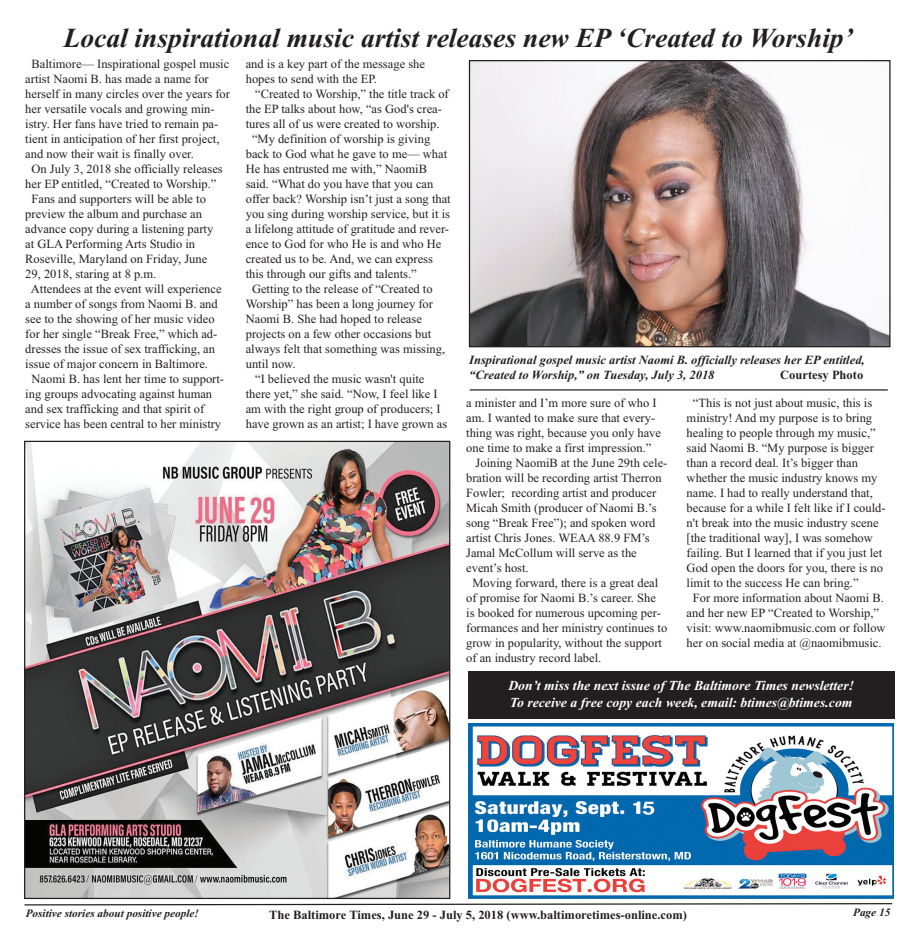
<style>
.page{position:relative;width:917px;height:947px;background:#fff}
.page>*{position:absolute;margin:0;border:0;box-sizing:border-box;transform-origin:0 0}
.t1{font:italic 700 27.5px "Times New Roman";color:#231f20}
.t2{font:italic 700 13.75px/16.5px "Times New Roman";color:#fff}
.t3{font:12.5px "Times New Roman";color:#231f20}
.t4{font:italic 700 12.5px/15px "Times New Roman";color:#231f20}
.t5{font:700 12.5px "Times New Roman";color:#231f20}
.t6{font:italic 700 11.25px "Times New Roman";color:#231f20}
</style>
<div class="page">
<img style="left:26px;top:443px;width:422px;height:454px">
<svg style="left:24px;top:903px;width:869px;height:3px"></svg>
<img style="left:470px;top:62px;width:418px;height:283px">
<div style="left:468px;top:60px;width:422px;height:287px;border:1px solid #231f20"></div>
<hr style="left:469px;top:389px;width:418px;height:1px;background:#231f20">
<div style="left:468px;top:672px;width:426px;height:47px;background:#231f20"></div>
<img style="left:468px;top:723px;width:425px;height:175px">
<p class="t1" style="left:63px;top:28px;width:790px">Local inspirational music artist releases new EP ‘Created to Worship’</p>
<p class="t3" style="left:32px;top:59px;width:199px">Baltimore— Inspirational gospel music</p>
<p class="t3" style="left:25px;top:74px;width:185px">artist Naomi B. has made a name for</p>
<p class="t3" style="left:25px;top:89px;width:206px">herself in many circles over the years for</p>
<p class="t3" style="left:25px;top:104px;width:191px">her versatile vocals and growing min-</p>
<p class="t3" style="left:25px;top:119px;width:194px">istry. Her fans have tried to remain pa-</p>
<p class="t3" style="left:25px;top:134px;width:196px">tient in anticipation of her first project,</p>
<p class="t3" style="left:25px;top:149px;width:170px">and now their wait is finally over.</p>
<p class="t3" style="left:32px;top:164px;width:193px">On July 3, 2018 she officially releases</p>
<p class="t3" style="left:25px;top:179px;width:192px">her EP entitled, “Created to Worship.”</p>
<p class="t3" style="left:32px;top:194px;width:176px">Fans and supporters will be able to</p>
<p class="t3" style="left:25px;top:209px;width:178px">preview the album and purchase an</p>
<p class="t3" style="left:25px;top:224px;width:189px">advance copy during a listening party</p>
<p class="t3" style="left:25px;top:239px;width:171px">at GLA Performing Arts Studio in</p>
<p class="t3" style="left:25px;top:254px;width:183px">Roseville, Maryland on Friday, June</p>
<p class="t3" style="left:25px;top:269px;width:132px">29, 2018, staring at 8 p.m.</p>
<p class="t3" style="left:31px;top:284px;width:192px">Attendees at the event will experience</p>
<p class="t3" style="left:25px;top:299px;width:194px">a number of songs from Naomi B. and</p>
<p class="t3" style="left:25px;top:314px;width:191px">see to the showing of her music video</p>
<p class="t3" style="left:25px;top:329px;width:193px">for her single “Break Free,” which ad-</p>
<p class="t3" style="left:25px;top:344px;width:191px">dresses the issue of sex trafficking, an</p>
<p class="t3" style="left:25px;top:359px;width:184px">issue of major concern in Baltimore.</p>
<p class="t3" style="left:32px;top:374px;width:194px">Naomi B. has lent her time to support-</p>
<p class="t3" style="left:25px;top:389px;width:188px">ing groups advocating against human</p>
<p class="t3" style="left:25px;top:404px;width:180px">and sex trafficking and that spirit of</p>
<p class="t3" style="left:25px;top:419px;width:197px">service has been central to her ministry</p>
<p class="t3" style="left:246px;top:59px;width:181px">and is a key part of the message she</p>
<p class="t3" style="left:246px;top:74px;width:133px">hopes to send with the EP.</p>
<p class="t3" style="left:255px;top:89px;width:195px">“Created to Worship,” the title track of</p>
<p class="t3" style="left:246px;top:104px;width:198px">the EP talks about how, “as God's crea-</p>
<p class="t3" style="left:246px;top:119px;width:195px">tures all of us were created to worship.</p>
<p class="t3" style="left:252px;top:134px;width:180px">“My definition of worship is giving</p>
<p class="t3" style="left:246px;top:149px;width:203px">back to God what he gave to me— what</p>
<p class="t3" style="left:246px;top:164px;width:183px">He has entrusted me with,” NaomiB</p>
<p class="t3" style="left:246px;top:179px;width:189px">said. “What do you have that you can</p>
<p class="t3" style="left:246px;top:194px;width:206px">offer back? Worship isn’t just a song that</p>
<p class="t3" style="left:246px;top:209px;width:206px">you sing during worship service, but it is</p>
<p class="t3" style="left:246px;top:224px;width:205px">a lifelong attitude of gratitude and rever-</p>
<p class="t3" style="left:246px;top:239px;width:197px">ence to God for who He is and who He</p>
<p class="t3" style="left:246px;top:254px;width:189px">created us to be. And, we can express</p>
<p class="t3" style="left:246px;top:269px;width:172px">this through our gifts and talents.”</p>
<p class="t3" style="left:252px;top:284px;width:182px">Getting to the release of “Created to</p>
<p class="t3" style="left:246px;top:299px;width:189px">Worship” has been a long journey for</p>
<p class="t3" style="left:246px;top:314px;width:178px">Naomi B. She had hoped to release</p>
<p class="t3" style="left:246px;top:329px;width:187px">projects on a few other occasions but</p>
<p class="t3" style="left:246px;top:344px;width:201px">always felt that something was missing,</p>
<p class="t3" style="left:246px;top:359px;width:51px">until now.</p>
<p class="t3" style="left:255px;top:374px;width:171px">“I believed the music wasn't quite</p>
<p class="t3" style="left:246px;top:389px;width:193px">there yet,” she said. “Now, I feel like I</p>
<p class="t3" style="left:246px;top:404px;width:196px">am with the right group of producers; I</p>
<p class="t3" style="left:246px;top:419px;width:203px">have grown as an artist; I have grown as</p>
<p class="t4" style="left:469px;top:353px;width:397px">Inspirational gospel music artist Naomi B. officially releases her EP entitled, “Created to Worship,” on Tuesday, July 3, 2018</p>
<p class="t5" style="left:780px;top:367px;width:84px">Courtesy Photo</p>
<p class="t3" style="left:466px;top:399px;width:192px">a minister and I’m more sure of who I</p>
<p class="t3" style="left:466px;top:414px;width:190px">am. I wanted to make sure that every-</p>
<p class="t3" style="left:466px;top:429px;width:196px">thing was right, because you only have</p>
<p class="t3" style="left:466px;top:444px;width:187px">one time to make a first impression.”</p>
<p class="t3" style="left:475px;top:459px;width:193px">Joining NaomiB at the June 29th cele-</p>
<p class="t3" style="left:466px;top:474px;width:197px">bration will be recording artist Therron</p>
<p class="t3" style="left:466px;top:489px;width:191px">Fowler; recording artist and producer</p>
<p class="t3" style="left:466px;top:504px;width:192px">Micah Smith (producer of Naomi B.’s</p>
<p class="t3" style="left:466px;top:519px;width:191px">song “Break Free”); and spoken word</p>
<p class="t3" style="left:466px;top:534px;width:185px">artist Chris Jones. WEAA 88.9 FM’s</p>
<p class="t3" style="left:466px;top:549px;width:172px">Jamal McCollum will serve as the</p>
<p class="t3" style="left:466px;top:564px;width:64px">event’s host.</p>
<p class="t3" style="left:472px;top:579px;width:187px">Moving forward, there is a great deal</p>
<p class="t3" style="left:466px;top:594px;width:191px">of promise for Naomi B.’s career. She</p>
<p class="t3" style="left:466px;top:609px;width:196px">is booked for numerous upcoming per-</p>
<p class="t3" style="left:466px;top:624px;width:203px">formances and her ministry continues to</p>
<p class="t3" style="left:466px;top:639px;width:197px">grow in popularity, without the support</p>
<p class="t3" style="left:466px;top:654px;width:137px">of an industry record label.</p>
<p class="t3" style="left:692px;top:399px;width:181px">“This is not just about music, this is</p>
<p class="t3" style="left:686px;top:414px;width:187px">ministry! And my purpose is to bring</p>
<p class="t3" style="left:686px;top:429px;width:190px">healing to people through my music,”</p>
<p class="t3" style="left:686px;top:444px;width:189px">said Naomi B. “My purpose is bigger</p>
<p class="t3" style="left:686px;top:459px;width:173px">than a record deal. It’s bigger than</p>
<p class="t3" style="left:686px;top:474px;width:192px">whether the music industry knows my</p>
<p class="t3" style="left:686px;top:489px;width:188px">name. I had to really understand that,</p>
<p class="t3" style="left:686px;top:504px;width:200px">because for a while I felt like if I could-</p>
<p class="t3" style="left:686px;top:519px;width:193px">n't break into the music industry scene</p>
<p class="t3" style="left:686px;top:534px;width:188px">[the traditional way], I was somehow</p>
<p class="t3" style="left:686px;top:549px;width:197px">failing. But I learned that if you just let</p>
<p class="t3" style="left:686px;top:564px;width:198px">God open the doors for you, there is no</p>
<p class="t3" style="left:686px;top:579px;width:173px">limit to the success He can bring.”</p>
<p class="t3" style="left:692px;top:594px;width:192px">For more information about Naomi B.</p>
<p class="t3" style="left:686px;top:609px;width:194px">and her new EP “Created to Worship,”</p>
<p class="t3" style="left:686px;top:624px;width:200px">visit: www.naomibmusic.com or follow</p>
<p class="t3" style="left:686px;top:639px;width:196px">her on social media at @naomibmusic.</p>
<p class="t2" style="left:508px;top:679px;width:347px">Don’t miss the next issue of The Baltimore Times newsletter!<br>To receive a free copy each week, email: btimes@btimes.com</p>
<p class="t6" style="left:26px;top:910px;width:175px">Positive stories about positive people!</p>
<p class="t5" style="left:269px;top:907px;width:419px">The Baltimore Times, June 29 - July 5, 2018 (www.baltimoretimes-online.com)</p>
<p class="t6" style="left:852px;top:908px;width:39px">Page 15</p>
</div>
